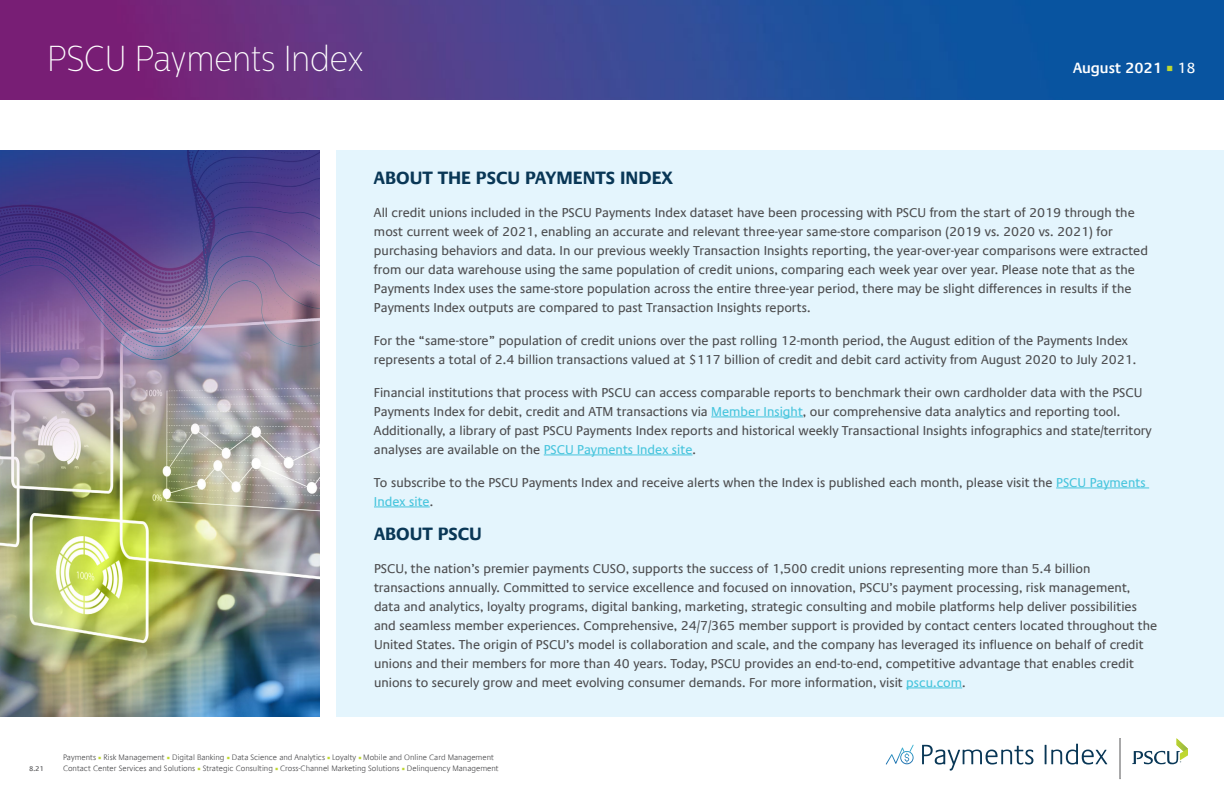
<style>
.page{position:relative;width:1224px;height:792px;background:#fff}
.page>*{position:absolute;margin:0;border:0;box-sizing:border-box;transform-origin:0 0}
.t1{font:100 36px "Centrale Sans Cnd";color:#fff}
.t2{font:700 18px "Praxis Com";color:#093756}
.t3{font:600 15px "Praxis Com";color:#fff}
.t4{font:13px/19px "Praxis Com";color:#4d4d4f}
.t5{font:300 8px "Praxis Com";color:#4d4d4f}
.t6{font:7px "Praxis Com";color:#4d4d4f}
.s1{font-family:"Minion Pro";font-weight:400;font-size:18px;color:#bfd730}
.s2{font-weight:400}
.s3{color:#47c5dd}
.s4{font-family:"Minion Pro";font-weight:400;color:#bfd730}
</style>
<div class="page">
<img style="left:0;top:0;width:1224px;height:100px">
<svg style="left:922px;top:745px;width:111px;height:26px"></svg>
<svg style="left:1045px;top:744px;width:62px;height:21px"></svg>
<svg style="left:1120px;top:738px;width:1px;height:41px"></svg>
<svg style="left:1132px;top:738px;width:56px;height:26px"></svg>
<svg style="left:886px;top:745px;width:28px;height:20px"></svg>
<div style="left:336px;top:150px;width:888px;height:567px;background:#e4f5fd"></div>
<hr style="left:711px;top:417px;width:92px;height:1px;background:#47c5dd">
<hr style="left:544px;top:455px;width:149px;height:1px;background:#47c5dd">
<hr style="left:1056px;top:488px;width:93px;height:1px;background:#47c5dd">
<hr style="left:374px;top:507px;width:56px;height:1px;background:#47c5dd">
<hr style="left:906px;top:688px;width:56px;height:1px;background:#47c5dd">
<img style="left:0;top:150px;width:320px;height:567px">
<h1 class="t1" style="left:47px;top:38px;width:318px">PSCU Payments Index</h1>
<p class="t3" style="left:1073px;top:59px;width:124px">August 2021 <span class="s1">■</span> <span class="s2">18</span></p>
<h2 class="t2" style="left:374px;top:167px;width:301px">ABOUT THE PSCU PAYMENTS INDEX</h2>
<p class="t4" style="left:374px;top:203px;width:776px">All credit unions included in the PSCU Payments Index dataset have been processing with PSCU from the start of 2019 through the most current week of 2021, enabling an accurate and relevant three-year same-store comparison (2019 vs. 2020 vs. 2021) for purchasing behaviors and data. In our previous weekly Transaction Insights reporting, the year-over-year comparisons were extracted from our data warehouse using the same population of credit unions, comparing each week year over year. Please note that as the Payments Index uses the same-store population across the entire three-year period, there may be slight differences in results if the Payments Index outputs are compared to past Transaction Insights reports.</p>
<p class="t4" style="left:374px;top:331px;width:764px">For the “same-store” population of credit unions over the past rolling 12-month period, the August edition of the Payments Index represents a total of 2.4 billion transactions valued at $117 billion of credit and debit card activity from August 2020 to July 2021.</p>
<p class="t4" style="left:374px;top:383px;width:779px">Financial institutions that process with PSCU can access comparable reports to benchmark their own cardholder data with the PSCU Payments Index for debit, credit and ATM transactions via <span class="s3">Member Insight</span>, our comprehensive data analytics and reporting tool.<br>Additionally, a library of past PSCU Payments Index reports and historical weekly Transactional Insights infographics and state/territory analyses are available on the <span class="s3">PSCU Payments Index site</span>.</p>
<p class="t4" style="left:374px;top:473px;width:773px">To subscribe to the PSCU Payments Index and receive alerts when the Index is published each month, please visit the <span class="s3">PSCU Payments<br>Index site</span>.</p>
<h2 class="t2" style="left:374px;top:523px;width:109px">ABOUT PSCU</h2>
<p class="t4" style="left:374px;top:559px;width:785px">PSCU, the nation’s premier payments CUSO, supports the success of 1,500 credit unions representing more than 5.4 billion transactions annually. Committed to service excellence and focused on innovation, PSCU’s payment processing, risk management, data and analytics, loyalty programs, digital banking, marketing, strategic consulting and mobile platforms help deliver possibilities and seamless member experiences. Comprehensive, 24/7/365 member support is provided by contact centers located throughout the United States. The origin of PSCU’s model is collaboration and scale, and the company has leveraged its influence on behalf of credit unions and their members for more than 40 years. Today, PSCU provides an end-to-end, competitive advantage that enables credit unions to securely grow and meet evolving consumer demands. For more information, visit <span class="s3">pscu.com</span>.</p>
<p class="t5" style="left:63px;top:753px;width:433px">Payments <span class="s4">■</span> Risk Management <span class="s4">■</span> Digital Banking <span class="s4">■</span> Data Science and Analytics <span class="s4">■</span> Loyalty <span class="s4">■</span> Mobile and Online Card Management</p>
<p class="t6" style="left:29px;top:765px;width:16px">8.21</p>
<p class="t5" style="left:63px;top:764px;width:437px">Contact Center Services and Solutions <span class="s4">■</span> Strategic Consulting <span class="s4">■</span> Cross-Channel Marketing Solutions <span class="s4">■</span> Delinquency Management</p>
</div>
